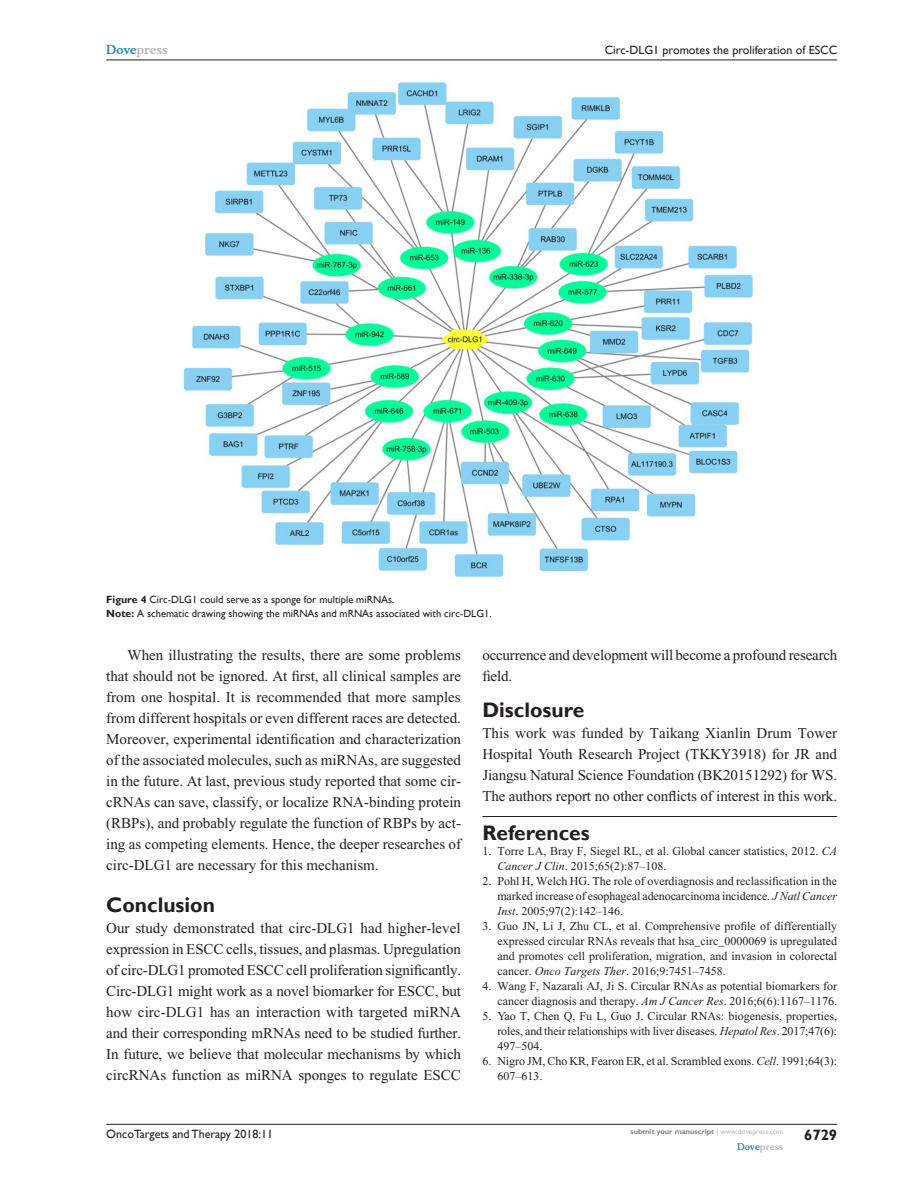
<style>
.page{position:relative;width:918px;height:1188px;background:#fff}
.page>*{position:absolute;margin:0;border:0;box-sizing:border-box;transform-origin:0 0}
.RefH{font:700 21px "Gill Sans";color:#231f20}
.TxF{font:15px/21px "Times New Roman";letter-spacing:-.01em;color:#231f20;text-align:justify}
.Tx{font:15px/21px "Times New Roman";color:#231f20;text-align:justify}
.t1{font:700 15px "Gill Sans";color:#231f20}
.RefNL1{font:12px/15px "Times New Roman";color:#231f20;text-align:justify}
.t2{font:12px "Gill Sans";color:#231f20}
.t3{font:700 12px "Musee";color:#b8b9bc}
.FigSNRI{font:10.5px "Gill Sans";color:#231f20}
.FigC{font:10.5px "Gill Sans";color:#231f20}
.t4{font:700 9px "Musee";color:#b8b9bc}
.t5{font:700 7.5px "Gill Sans";color:#808285}
.s1{color:#3485ae}
.s2{font-weight:700}
.s3{font-style:italic}
.s4{font-weight:400;color:#b8b9bc}
</style>
<div class="page">
<hr style="left:106px;top:1124px;width:731px;height:1px;background:#231f20">
<hr style="left:106px;top:60px;width:731px;height:1px;background:#231f20">
<hr style="left:482px;top:816px;width:355px;height:1px;background:#231f20">
<img style="left:184px;top:82px;width:569px;height:496px">
<p class="t3" style="left:106px;top:43px;width:63px"><span class="s1">Dove</span>press</p>
<p class="t2" style="left:605px;top:43px;width:212px">Circ-DLG 1 promotes the proliferation of ESCC</p>
<p class="FigC" style="left:106px;top:594px;width:269px"><span class="s2">Figure 4</span> Circ-DLG 1 could serve as a sponge for multiple miRNA</p>
<p class="FigC" style="left:388px;top:594px;width:8px">s.</p>
<p class="FigSNRI" style="left:106px;top:607px;width:195px"><span class="s2">Note:</span> A schematic drawing showing the miRNA</p>
<p class="FigSNRI" style="left:315px;top:607px;width:41px">s and mRNA</p>
<p class="FigSNRI" style="left:369px;top:607px;width:124px">s associated with circ-DLG 1.</p>
<p class="Tx" style="left:106px;top:644px;width:356px;text-indent:21px">When illustrating the results, there are some problems that should not be ignored. At first, all clinical samples are from one hospital. It is recommended that more samples from different hospitals or even different races are detected.<br>Moreover, experimental identification and characterization of the associated molecules, such as miRNAs, are suggested in the future. At last, previous study reported that some cir&shy;cRNAs can save, classify, or localize RNA-binding protein (RBPs), and probably regulate the function of RBPs by act&shy;ing as competing elements. Hence, the deeper researches of circ-DLG1 are necessary for this mechanism.</p>
<h1 class="RefH" style="left:106px;top:892px;width:110px">Conclusion</h1>
<p class="TxF" style="left:106px;top:917px;width:357px">Our study demonstrated that circ-DLG1 had higher-level expression in ESCC cells, tissues, and plasmas. Upregulation of circ-DLG1 promoted ESCC cell proliferation significantly.<br>Circ-DLG1 might work as a novel biomarker for ESCC, but how circ-DLG1 has an interaction with targeted miRNA and their corresponding mRNAs need to be studied further.<br>In future, we believe that molecular mechanisms by which circRNAs function as miRNA sponges to regulate ESCC</p>
<p class="TxF" style="left:482px;top:644px;width:357px">occurrence and development will become a profound research field.</p>
<h1 class="RefH" style="left:482px;top:697px;width:103px">Disclosure</h1>
<p class="TxF" style="left:482px;top:722px;width:356px">This work was funded by Taikang Xianlin Drum Tower Hospital Youth Research Project (TKKY3918) for JR and Jiangsu Natural Science Foundation (BK20151292) for WS.<br>The authors report no other conflicts of interest in this work.</p>
<p class="RefH" style="left:482px;top:820px;width:109px">References</p>
<p class="RefNL1" style="left:497px;top:843px;width:341px;text-indent:-15px">1. Torre LA, Bray F, Siegel RL, et al. Global cancer statistics, 2012. <span class="s3">CA<br>Cancer J Clin</span>. 2015;65(2):87–108.</p>
<p class="RefNL1" style="left:497px;top:873px;width:341px;text-indent:-15px">2. Pohl H, Welch HG. The role of overdiagnosis and reclassification in the marked increase of esophageal adenocarcinoma incidence. <span class="s3">J Natl Cancer Inst</span>. 2005;97(2):142–146.</p>
<p class="RefNL1" style="left:497px;top:918px;width:341px;text-indent:-15px">3. Guo JN, Li J, Zhu CL, et al. Comprehensive profile of differentially expressed circular RNAs reveals that hsa_circ_0000069 is upregulated and promotes cell proliferation, migration, and invasion in colorectal cancer. <span class="s3">Onco Targets Ther</span>. 2016;9:7451–7458.</p>
<p class="RefNL1" style="left:482px;top:978px;width:356px;text-align:right">4. Wang F, Nazarali AJ, Ji S. Circular RNAs as potential biomarkers for cancer diagnosis and therapy. <span class="s3">Am J Cancer Res</span>. 2016;6(6):1167–1176.</p>
<p class="RefNL1" style="left:497px;top:1008px;width:341px;text-indent:-15px">5. Yao T, Chen Q, Fu L, Guo J. Circular RNAs: biogenesis, properties, roles, and their relationships with liver diseases. <span class="s3">Hepatol Res</span>. 2017;47(6):<br>497–504.</p>
<p class="RefNL1" style="left:497px;top:1053px;width:341px;text-indent:-15px">6. Nigro JM, Cho KR, Fearon ER, et al. Scrambled exons. <span class="s3">Cell</span>. 1991;64(3):<br>607–613.</p>
<p class="t2" style="left:106px;top:1127px;width:168px">OncoTargets and Therapy 2018:11</p>
<p class="t5" style="left:631px;top:1127px;width:154px">submit your manuscript <span class="s4">| www.dovepress.com</span></p>
<p class="t4" style="left:737px;top:1141px;width:48px"><span class="s1">Dove</span>press</p>
<p class="t1" style="left:804px;top:1126px;width:35px">6729</p>
</div>
